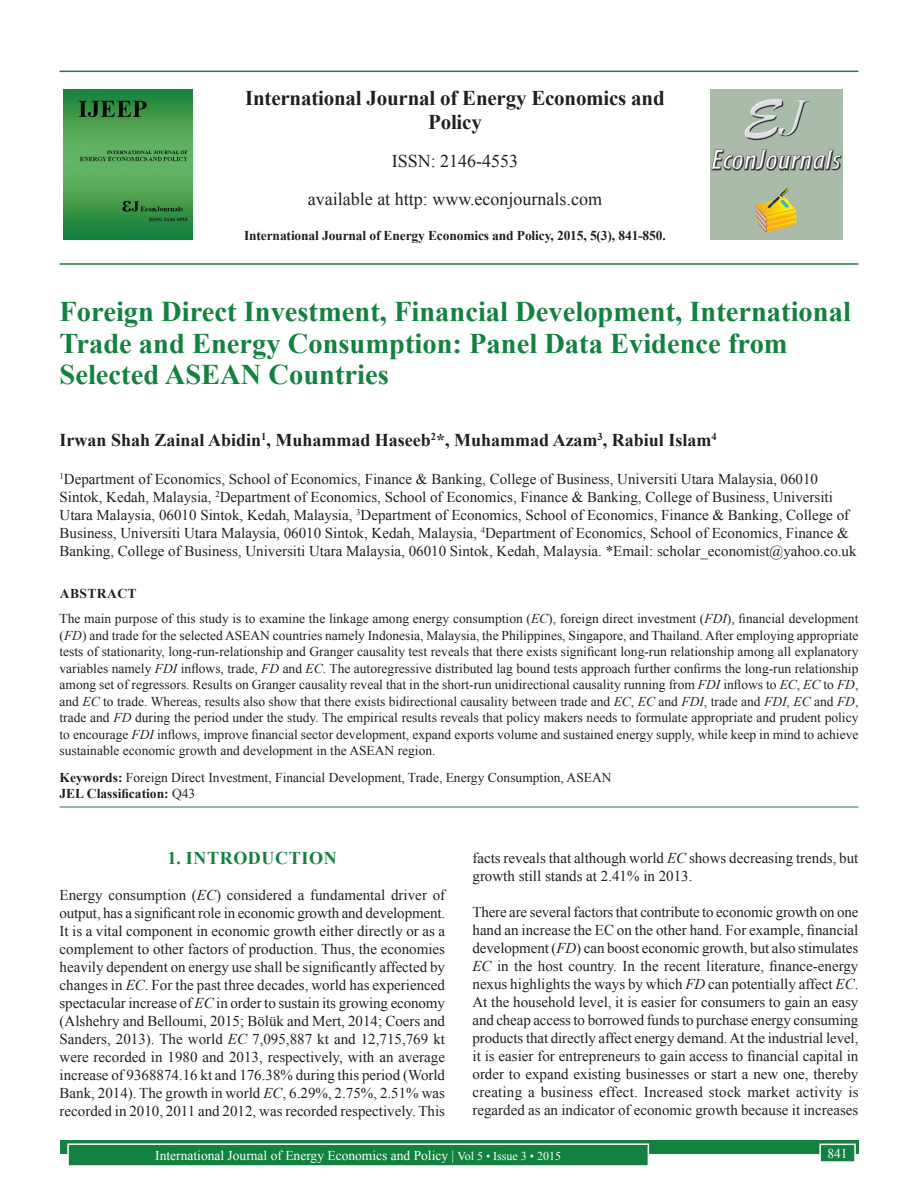
<style>
.page{position:relative;width:918px;height:1188px;background:#fff}
.page>*{position:absolute;margin:0;border:0;box-sizing:border-box;transform-origin:0 0}
.AT{font:700 28.5px/31.5px "Times New Roman";color:#13813f}
.Issue_details{font:700 21px/24px "Times New Roman";letter-spacing:-.01em;color:#231f20;text-align:center}
.AU{font:700 18px "Times New Roman";color:#231f20}
.Issue_details-2{font:18px "Times New Roman";color:#231f20}
.t1{font:700 18px "Times New Roman";letter-spacing:.035em;color:#13813f}
.TX{font:15px/18px "Times New Roman";color:#231f20;text-align:justify}
.AFF{font:15px/18px "Times New Roman";color:#231f20}
.ABS{font:13.5px/16.5px "Times New Roman";color:#231f20;text-align:justify}
.KWD{font:13.5px/16.2px "Times New Roman";color:#231f20}
.Folio{font:13.5px "Times New Roman";color:#fff}
.Issue_details-3{font:700 13.5px "Times New Roman";letter-spacing:-.01em;color:#231f20}
.ABSH{font:700 13.5px "Times New Roman";letter-spacing:.035em;color:#231f20}
.s1{font-style:italic}
.s2{font-weight:700}
.s3{font-size:12px}
</style>
<div class="page">
<div style="left:60px;top:1140px;width:798px;height:13px;background:#13813f"></div>
<div style="left:68px;top:1144px;width:580px;height:22px;background:#13813f"></div>
<div style="left:67px;top:1143px;width:582px;height:24px;border:2px solid #fff"></div>
<div style="left:820px;top:1144px;width:35px;height:18px;background:#13813f"></div>
<div style="left:819px;top:1144px;width:37px;height:19px;border:2px solid #fff"></div>
<hr style="left:60px;top:71px;width:798px;height:1px;background:#13813f">
<hr style="left:60px;top:263px;width:798px;height:2px;background:#13813f">
<img style="left:64px;top:89px;width:129px;height:151px">
<img style="left:711px;top:89px;width:132px;height:150px">
<hr style="left:60px;top:807px;width:798px;height:1px;background:#13813f">
<p class="Issue_details" style="left:245px;top:85px;width:421px">International Journal of Energy Economics and<br>Policy</p>
<p class="Issue_details-2" style="left:392px;top:148px;width:128px">ISSN: 2146-4553</p>
<p class="Issue_details-2" style="left:308px;top:186px;width:296px">available at http: www.econjournals.com</p>
<p class="Issue_details-3" style="left:244px;top:226px;width:423px">International Journal of Energy Economics and Policy, 2015, 5(3), 841-850.</p>
<p class="AT" style="left:60px;top:295px;width:793px">Foreign Direct Investment, Financial Development, International<br>Trade and Energy Consumption: Panel Data Evidence from<br>Selected ASEAN Countries</p>
<p class="AU" style="left:60px;top:427px;width:659px">Irwan Shah Zainal Abidin<sup>1</sup>, Muhammad Haseeb<sup>2</sup>*, Muhammad Azam<sup>3</sup>, Rabiul Islam<sup>4</sup></p>
<p class="AFF" style="left:60px;top:470px;width:799px"><sup>1</sup>Department of Economics, School of Economics, Finance &amp; Banking, College of Business, Universiti Utara Malaysia, 06010<br>Sintok, Kedah, Malaysia, <sup>2</sup>Department of Economics, School of Economics, Finance &amp; Banking, College of Business, Universiti Utara Malaysia, 06010 Sintok, Kedah, Malaysia, <sup>3</sup>Department of Economics, School of Economics, Finance &amp; Banking, College of Business, Universiti Utara Malaysia, 06010 Sintok, Kedah, Malaysia, <sup>4</sup>Department of Economics, School of Economics, Finance &amp; Banking, College of Business, Universiti Utara Malaysia, 06010 Sintok, Kedah, Malaysia. *Email: scholar_economist@yahoo.co.uk</p>
<p class="ABSH" style="left:60px;top:584px;width:78px">ABSTRACT</p>
<p class="ABS" style="left:60px;top:610px;width:800px">The main purpose of this study is to examine the linkage among energy consumption (<span class="s1">EC</span>), foreign direct investment (<span class="s1">FDI</span>), financial development (<span class="s1">FD</span>) and trade for the selected ASEAN countries namely Indonesia, Malaysia, the Philippines, Singapore, and Thailand. After employing appropriate tests of stationarity, long-run-relationship and Granger causality test reveals that there exists significant long-run relationship among all explanatory variables namely <span class="s1">FDI</span> inflows, trade, <span class="s1">FD</span> and <span class="s1">EC</span>. The autoregressive distributed lag bound tests approach further confirms the long-run relationship among set of regressors. Results on Granger causality reveal that in the short-run unidirectional causality running from <span class="s1">FDI</span> inflows to <span class="s1">EC</span>, <span class="s1">EC</span> to <span class="s1">FD</span>, and <span class="s1">EC</span> to trade. Whereas, results also show that there exists bidirectional causality between trade and <span class="s1">EC</span>, <span class="s1">EC</span> and <span class="s1">FDI</span>, trade and <span class="s1">FDI</span>, <span class="s1">EC</span> and <span class="s1">FD</span>, trade and <span class="s1">FD</span> during the period under the study. The empirical results reveals that policy makers needs to formulate appropriate and prudent policy to encourage <span class="s1">FDI</span> inflows, improve financial sector development, expand exports volume and sustained energy supply, while keep in mind to achieve sustainable economic growth and development in the ASEAN region.</p>
<p class="KWD" style="left:60px;top:769px;width:554px"><span class="s2">Keywords:</span> Foreign Direct Investment, Financial Development, Trade, Energy Consumption, ASEAN<br><span class="s2">JEL Classification:</span> Q43</p>
<h1 class="t1" style="left:168px;top:845px;width:171px">1. INTRODUCTION</h1>
<p class="TX" style="left:60px;top:886px;width:387px">Energy consumption (<span class="s1">EC</span>) considered a fundamental driver of output, has a significant role in economic growth and development.<br>It is a vital component in economic growth either directly or as a complement to other factors of production. Thus, the economies heavily dependent on energy use shall be significantly affected by changes in <span class="s1">EC</span>. For the past three decades, world has experienced spectacular increase of <span class="s1">EC</span> in order to sustain its growing economy (Alshehry and Belloumi, 2015; Bölük and Mert, 2014; Coers and Sanders, 2013). The world <span class="s1">EC</span> 7,095,887 kt and 12,715,769 kt were recorded in 1980 and 2013, respectively, with an average increase of 9368874.16 kt and 176.38% during this period (World Bank, 2014). The growth in world <span class="s1">EC</span>, 6.29%, 2.75%, 2.51% was recorded in 2010, 2011 and 2012, was recorded respectively. This</p>
<p class="TX" style="left:472px;top:848px;width:387px">facts reveals that although world <span class="s1">EC</span> shows decreasing trends, but growth still stands at 2.41% in 2013.</p>
<p class="TX" style="left:472px;top:902px;width:388px">There are several factors that contribute to economic growth on one hand an increase the EC on the other hand. For example, financial development (<span class="s1">FD</span>) can boost economic growth, but also stimulates <span class="s1">EC</span> in the host country. In the recent literature, finance-energy nexus highlights the ways by which <span class="s1">FD</span> can potentially affect <span class="s1">EC</span>.<br>At the household level, it is easier for consumers to gain an easy and cheap access to borrowed funds to purchase energy consuming products that directly affect energy demand. At the industrial level, it is easier for entrepreneurs to gain access to financial capital in order to expand existing businesses or start a new one, thereby creating a business effect. Increased stock market activity is regarded as an indicator of economic growth because it increases</p>
<p class="Folio" style="left:155px;top:1146px;width:407px">International Journal of Energy Economics and Policy | <span class="s3">Vol 5 • Issue 3 • 2015</span></p>
<p class="Folio" style="left:827px;top:1144px;width:22px">841</p>
</div>
